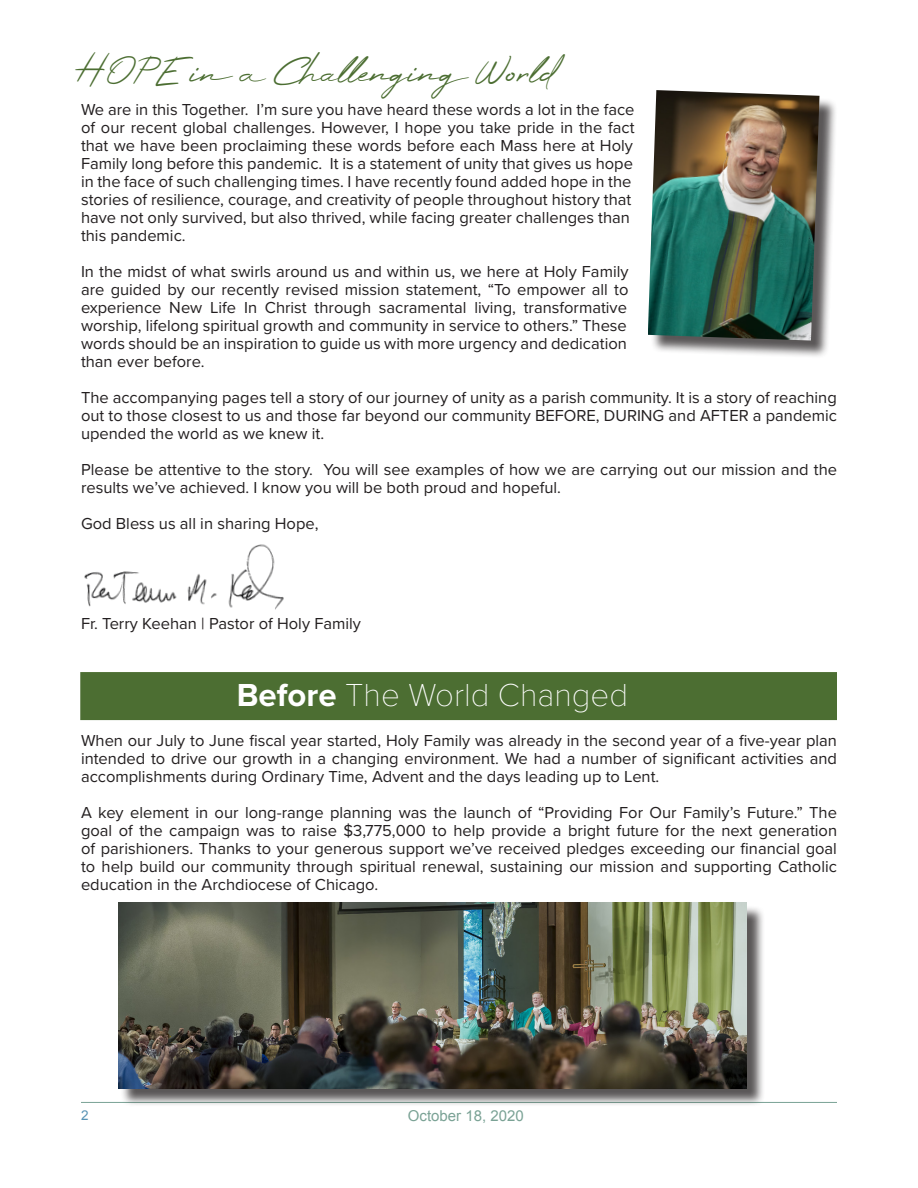
<style>
.page{position:relative;width:918px;height:1188px;background:#fff}
.page>*{position:absolute;margin:0;border:0;box-sizing:border-box;transform-origin:0 0}
.t1{font:33px "High Summit";color:#4c6e32}
.t2{font:100 33px "Proxima Nova T";color:#fff}
.t3{font:16.5px/18px "Proxima Nova";color:#231f20;text-align:justify}
.t4{font:15px "Arial";color:#7aa295}
.t5{font:13.5px "Arial";color:#5893b5}
.s1{font-family:"Proxima Nova";font-weight:700}
</style>
<div class="page">
<hr style="left:81px;top:1102px;width:756px;height:1px;background:#7aa295">
<div style="left:80px;top:672px;width:757px;height:48px;background:#4c6e32;border:4px solid #4c6e32"></div>
<div style="left:121px;top:905px;width:644px;height:202px;background:#231f20;opacity:.75"></div>
<img style="left:118px;top:903px;width:628px;height:186px">
<div style="left:651px;top:93px;width:187px;height:266px;background:#231f20;opacity:.75"></div>
<img style="left:648px;top:90px;width:172px;height:251px">
<img style="left:84px;top:544px;width:200px;height:66px">
<p class="t1" style="left:80px;top:50px;width:478px">HOPE in a Challenging World</p>
<p class="t3" style="left:81px;top:100px;width:555px;text-align:left">We are in this Together. I’m sure you have heard these words a lot in the face of our recent global challenges. However, I hope you take pride in the fact that we have been proclaiming these words before each Mass here at Holy Family long before this pandemic. It is a statement of unity that gives us hope in the face of such challenging times. I have recently found added hope in the stories of resilience, courage, and creativity of people throughout history that have not only survived, but also thrived, while facing greater challenges than this pandemic.</p>
<p class="t3" style="left:81px;top:262px;width:549px">In the midst of what swirls around us and within us, we here at Holy Family are guided by our recently revised mission statement, “To empower all to experience New Life In Christ through sacramental living, transformative worship, lifelong spiritual growth and community in service to others.” These words should be an inspiration to guide us with more urgency and dedication than ever before.</p>
<p class="t3" style="left:81px;top:388px;width:758px">The accompanying pages tell a story of our journey of unity as a parish community. It is a story of reaching out to those closest to us and those far beyond our community BEFORE, DURING and AFTER a pandemic upended the world as we knew it.</p>
<p class="t3" style="left:81px;top:460px;width:758px">Please be attentive to the story. You will see examples of how we are carrying out our mission and the results we’ve achieved. I know you will be both proud and hopeful.</p>
<p class="t3" style="left:81px;top:514px;width:239px">God Bless us all in sharing Hope,</p>
<p class="t3" style="left:81px;top:613px;width:281px">Fr. Terry Keehan | Pastor of Holy Family</p>
<p class="t2" style="left:237px;top:670px;width:393px"><span class="s1">Before</span> The World Changed</p>
<p class="t3" style="left:81px;top:731px;width:758px">When our July to June fiscal year started, Holy Family was already in the second year of a five-year plan intended to drive our growth in a changing environment. We had a number of significant activities and accomplishments during Ordinary Time, Advent and the days leading up to Lent.</p>
<p class="t3" style="left:81px;top:803px;width:758px">A key element in our long-range planning was the launch of “Providing For Our Family’s Future.” The goal of the campaign was to raise $3,775,000 to help provide a bright future for the next generation of parishioners. Thanks to your generous support we’ve received pledges exceeding our financial goal to help build our community through spiritual renewal, sustaining our mission and supporting Catholic education in the Archdiocese of Chicago.</p>
<p class="t5" style="left:81px;top:1106px;width:9px">2</p>
<p class="t4" style="left:408px;top:1106px;width:117px">October 18, 2020</p>
</div>
